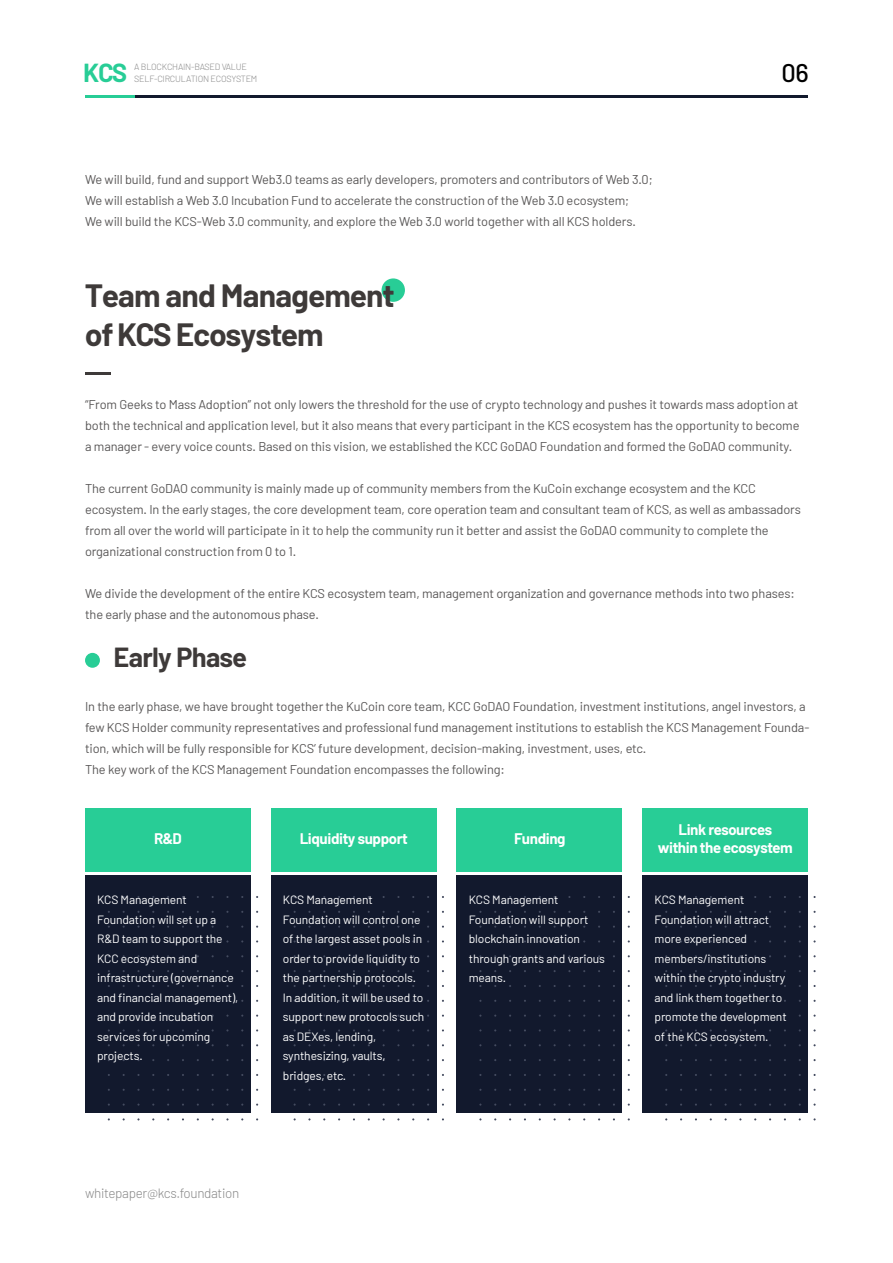
<style>
.page{position:relative;width:893px;height:1263px;background:#fff}
.page>*{position:absolute;margin:0;border:0;box-sizing:border-box;transform-origin:0 0}
.t1{font:700 31.5px/39px "Barlow";letter-spacing:-.025em;color:#3e3a39}
.t2{font:700 27px "Barlow";letter-spacing:-.025em;color:#3e3a39}
.t3{font:700 25.5px "Barlow";color:#28cd96}
.t4{font:500 25.5px "Barlow";color:#000}
.t5{font:700 15px/18px "Barlow";letter-spacing:-.025em;color:#fff;text-align:center}
.t6{font:300 13.5px "Barlow";letter-spacing:-.025em;color:#898989}
.t7{font:12.75px/21px "Barlow";letter-spacing:-.01em;color:#595757}
.t8{font:12px/19.5px "Barlow";letter-spacing:-.01em;color:#fff}
.t9{font:300 9px/12px "Barlow";letter-spacing:-.025em;color:#898989}
</style>
<div class="page">
<hr style="left:85px;top:372px;width:26px;height:3px;background:#3e3a39">
<div style="left:382px;top:278px;width:23px;height:24px;background:#28cd96;border-radius:50%"></div>
<hr style="left:135px;top:95px;width:673px;height:3px;background:#12192d">
<hr style="left:85px;top:95px;width:50px;height:3px;background:#28cd96">
<div style="left:85px;top:808px;width:165px;height:64px;background:#28cd96"></div>
<div style="left:271px;top:808px;width:165px;height:64px;background:#28cd96"></div>
<div style="left:457px;top:808px;width:165px;height:64px;background:#28cd96"></div>
<div style="left:85px;top:875px;width:165px;height:238px;background:#12192d"></div>
<div style="left:271px;top:875px;width:165px;height:238px;background:#12192d"></div>
<div style="left:457px;top:875px;width:165px;height:238px;background:#12192d"></div>
<div style="left:642px;top:875px;width:166px;height:238px;background:#12192d"></div>
<div style="left:85px;top:653px;width:15px;height:15px;background:#28cd96;border-radius:50%"></div>
<div style="left:642px;top:808px;width:166px;height:64px;background:#28cd96"></div>
<p class="t9" style="left:134px;top:60px;width:125px">A BLOCKCHAIN-BASED VALUE<br>SELF-CIRCULATION ECOSYSTEM</p>
<h3 class="t3" style="left:83px;top:54px;width:45px">KCS</h3>
<h3 class="t4" style="left:781px;top:54px;width:29px">06</h3>
<p class="t7" style="left:85px;top:168px;width:569px">We will build, fund and support Web3.0 teams as early developers, promoters and contributors of Web 3.0;<br>We will establish a Web 3.0 Incubation Fund to accelerate the construction of the Web 3.0 ecosystem;<br>We will build the KCS-Web 3.0 community, and explore the Web 3.0 world together with all KCS holders.</p>
<h1 class="t1" style="left:85px;top:274px;width:311px">Team and Management of KCS Ecosystem</h1>
<p class="t7" style="left:85px;top:393px;width:716px;text-align:justify">“From Geeks to Mass Adoption” not only lowers the threshold for the use of crypto technology and pushes it towards mass adoption at both the technical and application level, but it also means that every participant in the KCS ecosystem has the opportunity to become a manager - every voice counts. Based on this vision, we established the KCC GoDAO Foundation and formed the GoDAO community.</p>
<p class="t7" style="left:85px;top:477px;width:717px">The current GoDAO community is mainly made up of community members from the KuCoin exchange ecosystem and the KCC ecosystem. In the early stages, the core development team, core operation team and consultant team of KCS, as well as ambassadors from all over the world will participate in it to help the community run it better and assist the GoDAO community to complete the organizational construction from 0 to 1.</p>
<p class="t7" style="left:85px;top:582px;width:711px">We divide the development of the entire KCS ecosystem team, management organization and governance methods into two phases: the early phase and the autonomous phase.</p>
<h2 class="t2" style="left:114px;top:638px;width:135px">Early Phase</h2>
<p class="t7" style="left:85px;top:695px;width:726px">In the early phase, we have brought together the KuCoin core team, KCC GoDAO Foundation, investment institutions, angel investors, a few KCS Holder community representatives and professional fund management institutions to establish the KCS Management Founda&shy;tion, which will be fully responsible for KCS’ future development, decision-making, investment, uses, etc.<br>The key work of the KCS Management Foundation encompasses the following:</p>
<p class="t5" style="left:154px;top:829px;width:29px">R&amp;D</p>
<p class="t5" style="left:300px;top:829px;width:109px">Liquidity support</p>
<p class="t5" style="left:514px;top:829px;width:53px">Funding</p>
<p class="t5" style="left:658px;top:819px;width:137px">Link resources within the ecosystem</p>
<p class="t8" style="left:97px;top:890px;width:143px">KCS Management<br>Foundation will set up a<br>R&amp;D team to support the<br>KCC ecosystem and infrastructure (governance and financial management), and provide incubation services for upcoming projects.</p>
<p class="t8" style="left:283px;top:890px;width:143px">KCS Management<br>Foundation will control one of the largest asset pools in order to provide liquidity to the partnership protocols.<br>In addition, it will be used to support new protocols such as DEXes, lending, synthesizing, vaults, bridges, etc.</p>
<p class="t8" style="left:469px;top:890px;width:138px">KCS Management<br>Foundation will support blockchain innovation through grants and various means.</p>
<p class="t8" style="left:655px;top:890px;width:134px">KCS Management<br>Foundation will attract more experienced members/institutions within the crypto industry and link them together to promote the development of the KCS ecosystem.</p>
<p class="t6" style="left:85px;top:1183px;width:156px">whitepaper@kcs.foundation</p>
</div>
